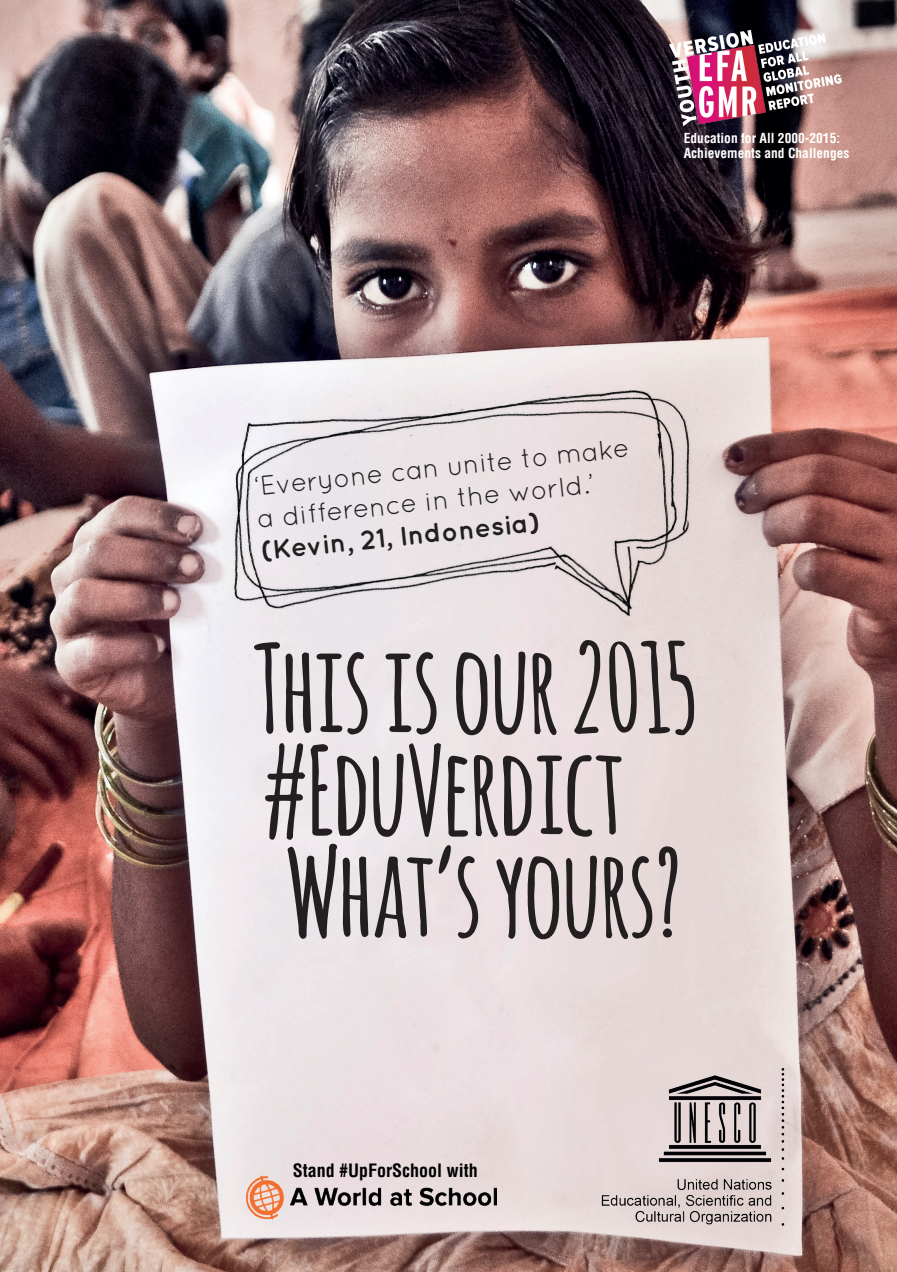
<style>
.page{position:relative;width:897px;height:1272px;background:#fff}
.page>*{position:absolute;margin:0;border:0;box-sizing:border-box;transform-origin:0 0}
.t1{font:700 120px/102px "Amatic";color:#231f20}
.t2{font:27px/32.4px "Quicksand";color:#231f20}
.t3{font:700 27px "Quicksand";color:#231f20}
.t4{font:700 condensed 18px "Helvetica";color:#000001}
.t5{font:700 condensed 13.5px/15px "Helvetica";color:#fff}
</style>
<div class="page">
<img style="left:0;top:0;width:897px;height:1272px">
<img style="left:230px;top:1171px;width:267px;height:60px">
<img style="left:665px;top:28px;width:181px;height:100px">
<img style="left:598px;top:1068px;width:194px;height:174px">
<img style="left:198px;top:362px;width:539px;height:297px">
<svg style="left:890px;top:0;width:7px;height:8px"></svg>
<svg style="left:890px;top:1269px;width:7px;height:3px"></svg>
<p class="t5" style="left:684px;top:131px;width:167px">Education for All 2000-2015:<br>Achievements and Challenges</p>
<h2 class="t2" style="left:252px;top:470px;width:379px;rotate:-6deg">‘Everyone can unite to make a difference in the world.’</h2>
<h2 class="t3" style="left:259px;top:535px;width:282px;rotate:-6deg">(Kevin, 21, Indonesia)</h2>
<h1 class="t1" style="left:253px;top:633px;width:442px">This is our 2015 #EduVerdict<br>What’s yours?</h1>
<h3 class="t4" style="left:293px;top:1159px;width:187px">Stand #UpForSchool with</h3>
</div>
